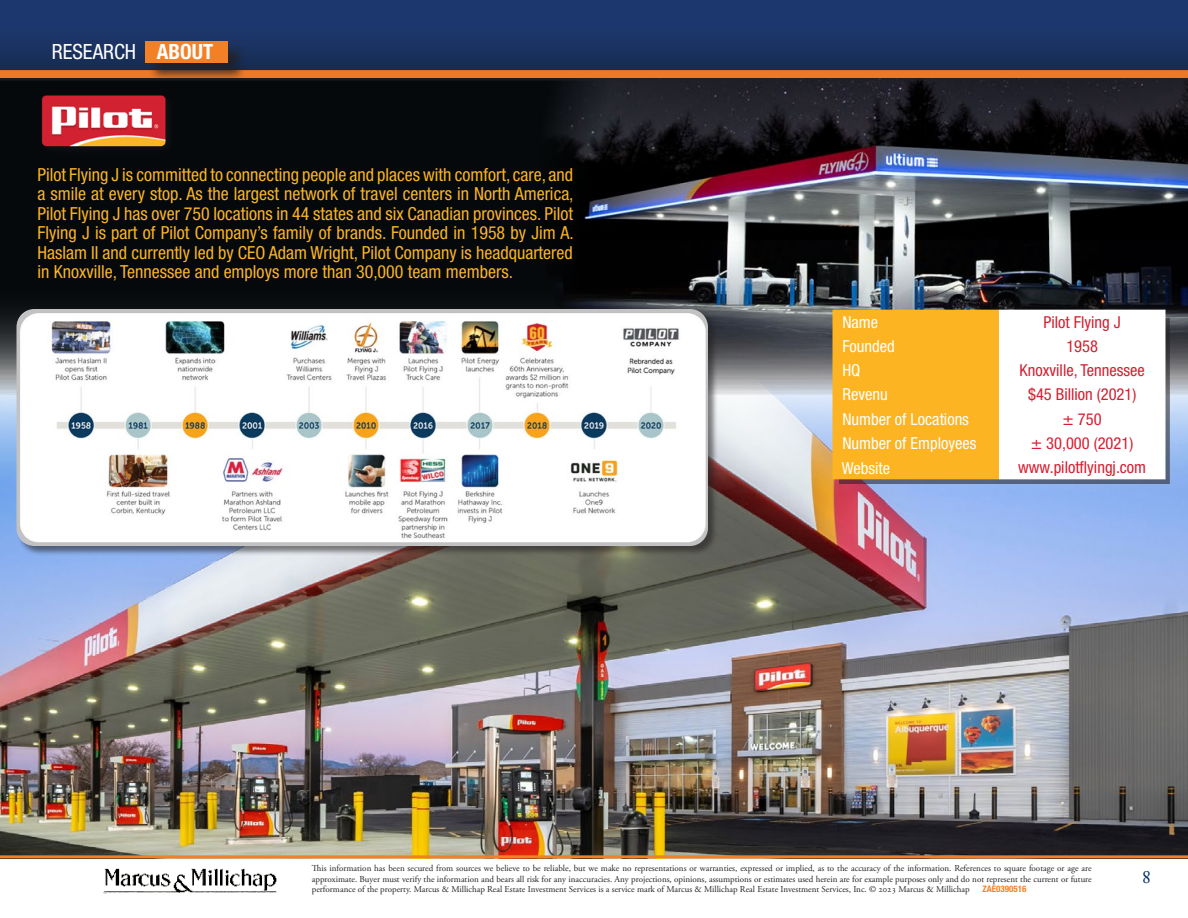
<style>
.page{position:relative;width:1188px;height:918px;background:#fff}
.page>*{position:absolute;margin:0;border:0;box-sizing:border-box;transform-origin:0 0}
.t1{font:condensed 21px "Helvetica Neue LT Std";color:#fff}
.t2{font:700 condensed 21px "Helvetica Neue LT Std";color:#fff}
.t3{font:19.5px "Adobe Garamond Pro";color:#003067}
.t4{font:condensed 18px/19.5px "Helvetica Neue LT Std";color:#fcb423;text-align:justify}
.Paragraph_Style_1{font:condensed 16.5px "Helvetica Neue LT Std";color:#d51f31}
.Paragraph_Style_1-2{font:condensed 16.5px "Helvetica Neue LT Std";color:#fff}
.t5{font:9px/10.8px "Adobe Garamond Pro";color:#231f20;text-align:justify}
.t6{font:700 condensed 9px "Helvetica Neue LT Std";color:#f48026}
.s1{font-size:18px}
</style>
<div class="page">
<img style="left:0;top:394px;width:1188px;height:461px">
<img style="left:88px;top:840px;width:205px;height:54px">
<img style="left:0;top:81px;width:1188px;height:313px">
<div style="left:38px;top:90px;width:138px;height:66px;background:#070a0d"></div>
<img style="left:41px;top:95px;width:125px;height:52px">
<div style="left:839px;top:318px;width:331px;height:166px;background:#231f20;opacity:.55"></div>
<svg style="left:832px;top:310px;width:334px;height:169px"></svg>
<div style="left:17px;top:309px;width:701px;height:248px;background:#231f20;opacity:.55"></div>
<img style="left:16px;top:309px;width:692px;height:237px">
<div style="left:0;top:0;width:1188px;height:81px;background:#231f20;opacity:.75"></div>
<div style="left:148px;top:44px;width:99px;height:38px;background:#231f20;opacity:.75"></div>
<div style="left:145px;top:41px;width:83px;height:22px;background:#f48026"></div>
<hr style="left:0;top:855px;width:1188px;height:3px;background:#f48026">
<p class="t1" style="left:52px;top:40px;width:86px">RESEARCH</p>
<p class="t2" style="left:157px;top:39px;width:58px">ABOUT</p>
<p class="t4" style="left:38px;top:165px;width:538px">Pilot Flying J is committed to connecting people and places with comfort, care, and a smile at every stop. As the largest network of travel centers in North America, Pilot Flying J has over 750 locations in 44 states and six Canadian provinces. Pilot Flying J is part of Pilot Company’s family of brands. Founded in 1958 by Jim A.<br>Haslam II and currently led by CEO Adam Wright, Pilot Company is headquartered in Knoxville, Tennessee and employs more than 30,000 team members.</p>
<p class="Paragraph_Style_1-2" style="left:842px;top:313px;width:37px">Name</p>
<p class="Paragraph_Style_1" style="left:1044px;top:312px;width:79px">Pilot Flying J</p>
<p class="Paragraph_Style_1-2" style="left:842px;top:337px;width:54px">Founded</p>
<p class="Paragraph_Style_1" style="left:1066px;top:336px;width:33px">1958</p>
<p class="Paragraph_Style_1-2" style="left:842px;top:361px;width:20px">HQ</p>
<p class="Paragraph_Style_1" style="left:1020px;top:360px;width:127px">Knoxville, Tennessee</p>
<p class="Paragraph_Style_1-2" style="left:842px;top:385px;width:47px">Revenu</p>
<p class="Paragraph_Style_1" style="left:1028px;top:384px;width:110px">$45 Billion (2021)</p>
<p class="Paragraph_Style_1-2" style="left:842px;top:409px;width:128px">Number of Locations</p>
<p class="Paragraph_Style_1" style="left:1063px;top:409px;width:40px"><span class="s1">±</span> 750</p>
<p class="Paragraph_Style_1-2" style="left:842px;top:434px;width:136px">Number of Employees</p>
<p class="Paragraph_Style_1" style="left:1031px;top:434px;width:104px"><span class="s1">±</span> 30,000 (2021)</p>
<p class="Paragraph_Style_1-2" style="left:842px;top:459px;width:50px">Website</p>
<p class="Paragraph_Style_1" style="left:1018px;top:458px;width:129px">www.pilotflyingj.com</p>
<p class="t5" style="left:312px;top:863px;width:781px">This information has been secured from sources we believe to be reliable, but we make no representations or warranties, expressed or implied, as to the accuracy of the information. References to square footage or age are approximate. Buyer must verify the information and bears all risk for any inaccuracies. Any projections, opinions, assumptions or estimates used herein are for example purposes only and do not represent the current or future performance of the property. Marcus &amp; Millichap Real Estate Investment Services is a service mark of Marcus &amp; Millichap Real Estate Investment Services, Inc. © 2023 Marcus &amp; Millichap</p>
<p class="t6" style="left:983px;top:884px;width:45px">ZAE0390516</p>
<p class="t3" style="left:1142px;top:865px;width:11px">8</p>
</div>
